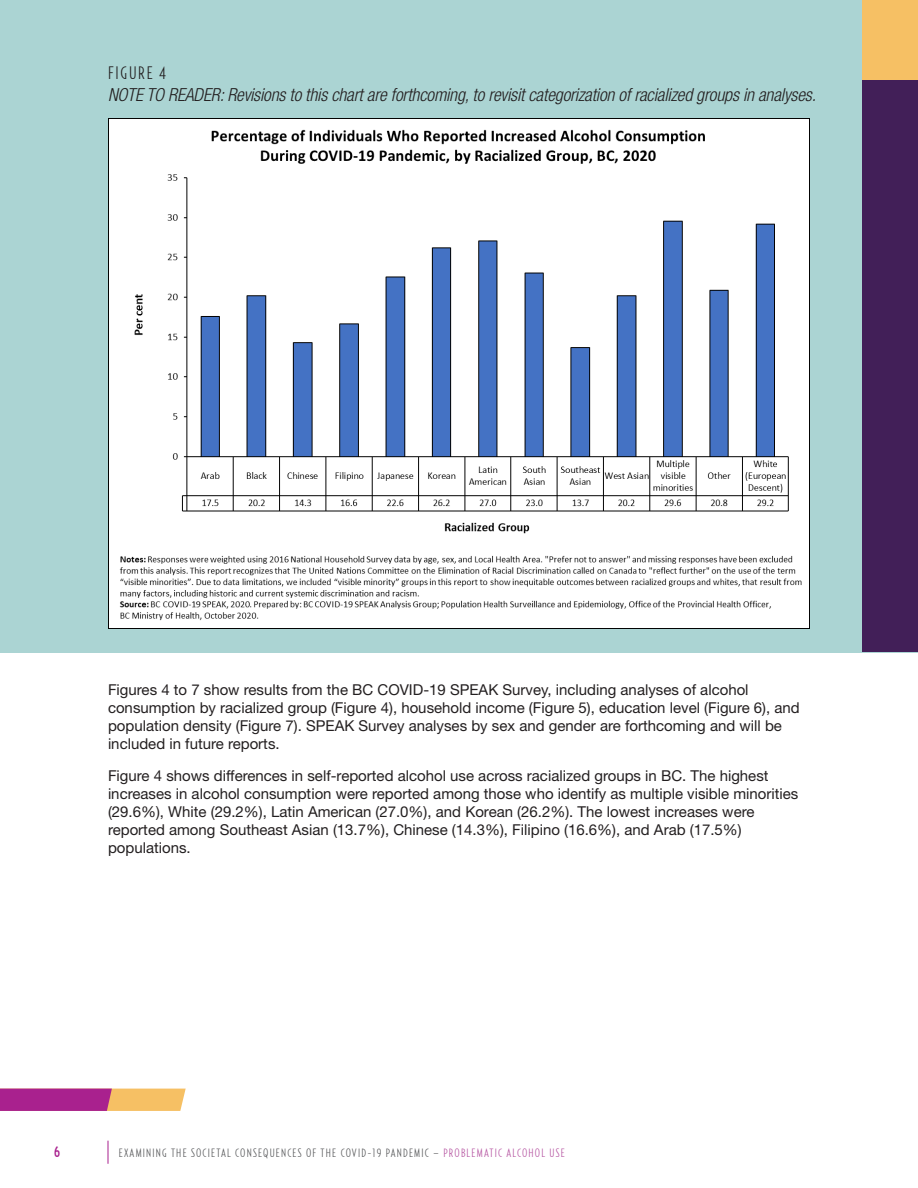
<style>
.page{position:relative;width:918px;height:1188px;background:#fff}
.page>*{position:absolute;margin:0;border:0;box-sizing:border-box;transform-origin:0 0}
.Figure_text{font:italic 300 condensed 18px "Helvetica Neue LT Pro";letter-spacing:-.01em;color:#231f20}
.t1{font:300 18px "Relay Comp";color:#231f20}
.Body{font:15px/18px "Helvetica Neue LT Std";color:#231f20}
.t2{font:500 15px "Relay Comp";color:#a9218e}
.t3{font:300 12px "Relay Comp";letter-spacing:.1em;color:#57585a}
.t4{font:300 12px "Relay Comp";color:#b554a1}
.s1{color:#b554a1}
</style>
<div class="page">
<div style="left:0;top:0;width:918px;height:652px;background:#abd4d3"></div>
<svg style="left:0;top:1089px;width:186px;height:22px;background:#c8637f"></svg>
<svg style="left:108px;top:1141px;width:1px;height:23px"></svg>
<div style="left:862px;top:80px;width:56px;height:572px;background:#421f58"></div>
<div style="left:862px;top:0;width:56px;height:80px;background:#f6c064"></div>
<img style="left:108px;top:118px;width:702px;height:510px">
<p class="t1" style="left:108px;top:62px;width:60px">FIGURE 4</p>
<p class="Figure_text" style="left:108px;top:84px;width:710px">NOTE TO READER: Revisions to this chart are forthcoming, to revisit categorization of racialized groups in analyses.</p>
<p class="Body" style="left:108px;top:681px;width:693px">Figures 4 to 7 show results from the BC COVID‑19 SPEAK Survey, including analyses of alcohol consumption by racialized group (Figure 4), household income (Figure 5), education level (Figure 6), and population density (Figure 7). SPEAK Survey analyses by sex and gender are forthcoming and will be included in future reports.</p>
<p class="Body" style="left:108px;top:766px;width:692px">Figure 4 shows differences in self-reported alcohol use across racialized groups in BC. The highest increases in alcohol consumption were reported among those who identify as multiple visible minorities (29.6%), White (29.2%), Latin American (27.0%), and Korean (26.2%). The lowest increases were reported among Southeast Asian (13.7%), Chinese (14.3%), Filipino (16.6%), and Arab (17.5%) populations.</p>
<p class="t2" style="left:54px;top:1143px;width:7px">6</p>
<p class="t3" style="left:119px;top:1146px;width:354px">EXAMINING THE SOCIETAL CONSEQUENCES OF THE COVID-19 PANDEMIC – <span class="s1">PROBLEMATIC</span></p>
<p class="t4" style="left:507px;top:1146px;width:13px">ALCOHOL</p>
<p class="t4" style="left:550px;top:1146px;width:12px">USE</p>
</div>
